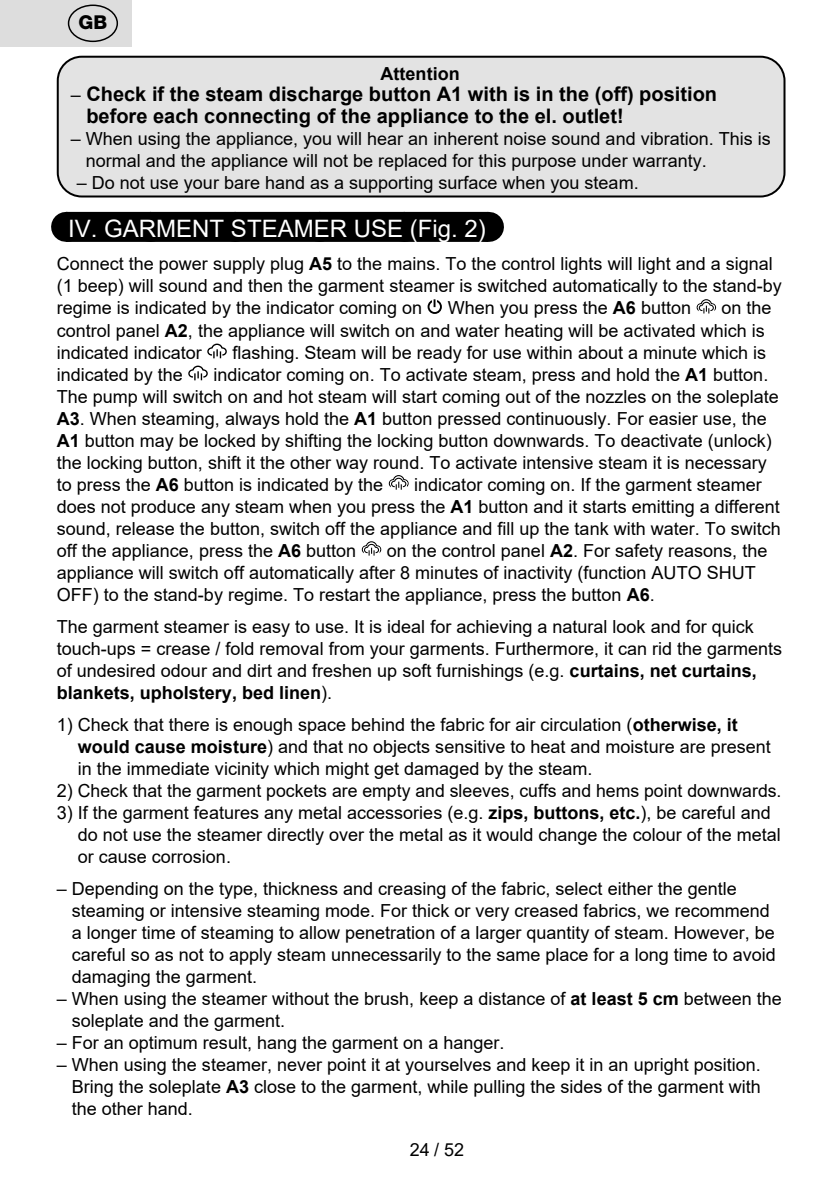
<style>
.page{position:relative;width:840px;height:1191px;background:#fff}
.page>*{position:absolute;margin:0;border:0;box-sizing:border-box;transform-origin:0 0}
.Grafický_nadpis_ETA{font:24px "Arial";color:#fff}
.Normální{font:700 20px/21.4px "Arial";color:#000}
.t1{font:800 19.2px "Helvetica Neue OT";color:#000}
.Normální-2{font:18px/22px "Arial";color:#000}
.Normální-3{font:700 18px "Arial";color:#000}
.s1{font-weight:400;font-size:18px}
.s2{font-weight:700}
</style>
<div class="page">
<div style="left:66px;top:212px;width:421px;height:30px;background:#000"></div>
<svg style="left:153px;top:241px;width:292px;height:1px"></svg>
<hr style="left:487px;top:212px;width:1px;height:30px;background:#000">
<div style="left:58px;top:57px;width:726px;height:139px;background:#e3e3e3;border-radius:24px"></div>
<div style="left:57px;top:56px;width:728px;height:141px;border:2px solid #000;border-radius:24px"></div>
<div style="left:427px;top:300px;width:14px;height:14px;border:2px solid #000;border-radius:50%"></div>
<svg style="left:432px;top:299px;width:4px;height:8px"></svg>
<div style="left:707px;top:303px;width:8px;height:9px;border:1px solid #000;border-radius:50%"></div>
<div style="left:696px;top:303px;width:8px;height:9px;border:1px solid #000;border-radius:50%"></div>
<div style="left:700px;top:299px;width:11px;height:12px;border:1px solid #000;border-radius:50%"></div>
<div style="left:701px;top:302px;width:9px;height:8px;border:1px solid #000;border-radius:50%"></div>
<svg style="left:697px;top:304px;width:17px;height:9px"></svg>
<div style="left:218px;top:347px;width:9px;height:8px;border:1px solid #000;border-radius:50%"></div>
<div style="left:207px;top:347px;width:9px;height:8px;border:1px solid #000;border-radius:50%"></div>
<div style="left:211px;top:343px;width:12px;height:12px;border:1px solid #000;border-radius:50%"></div>
<svg style="left:210px;top:348px;width:14px;height:10px"></svg>
<div style="left:199px;top:369px;width:9px;height:8px;border:1px solid #000;border-radius:50%"></div>
<div style="left:188px;top:369px;width:9px;height:8px;border:1px solid #000;border-radius:50%"></div>
<div style="left:192px;top:365px;width:12px;height:12px;border:1px solid #000;border-radius:50%"></div>
<svg style="left:191px;top:370px;width:14px;height:10px"></svg>
<div style="left:400px;top:479px;width:8px;height:9px;border:1px solid #000;border-radius:50%"></div>
<div style="left:388px;top:479px;width:9px;height:9px;border:1px solid #000;border-radius:50%"></div>
<svg style="left:393px;top:475px;width:11px;height:11px"></svg>
<div style="left:392px;top:475px;width:12px;height:12px;border:1px solid #000;border-radius:50%"></div>
<div style="left:394px;top:478px;width:9px;height:9px;border:1px solid #000;border-radius:50%"></div>
<svg style="left:389px;top:480px;width:18px;height:10px"></svg>
<div style="left:373px;top:545px;width:8px;height:9px;border:1px solid #000;border-radius:50%"></div>
<div style="left:361px;top:545px;width:9px;height:9px;border:1px solid #000;border-radius:50%"></div>
<div style="left:365px;top:541px;width:12px;height:12px;border:1px solid #000;border-radius:50%"></div>
<div style="left:367px;top:544px;width:9px;height:8px;border:1px solid #000;border-radius:50%"></div>
<svg style="left:362px;top:546px;width:18px;height:9px"></svg>
<div style="left:0;top:0;width:131px;height:47px;background:#ddd"></div>
<div style="left:68px;top:5px;width:50px;height:37px;border:1px solid #000;border-radius:50%"></div>
<p class="t1" style="left:78px;top:11px;width:30px">GB</p>
<p class="Normální-3" style="left:380px;top:61px;width:80px">Attention</p>
<p class="Normální" style="left:86px;top:84px;width:632px;text-indent:-16px"><span class="s1">–</span> Check if the steam discharge button A1 with is in the (off) position before each connecting of the appliance to the el. outlet!</p>
<p class="Normální-2" style="left:86px;top:127px;width:686px;text-indent:-15px">– When using the appliance, you will hear an inherent noise sound and vibration. This is normal and the appliance will not be replaced for this purpose under warranty.</p>
<p class="Normální-2" style="left:77px;top:171px;width:563px">– Do not use your bare hand as a supporting surface when you steam.</p>
<p class="Grafický_nadpis_ETA" style="left:68px;top:212px;width:419px">IV. GARMENT STEAMER USE (Fig. 2)</p>
<p class="Normální-2" style="left:57px;top:253px;width:726px">Connect the power supply plug <span class="s2">A5</span> to the mains. To the control lights will light and a signal (1 beep) will sound and then the garment steamer is switched automatically to the stand-by regime is indicated by the indicator coming on</p>
<p class="Normální-2" style="left:57px;top:297px;width:716px;text-indent:664px">on the control panel <span class="s2">A2</span>, the appliance will switch on and water heating will be activated which is indicated indicator</p>
<p class="Normální-2" style="left:447px;top:297px;width:245px">When you press the <span class="s2">A6</span> button</p>
<p class="Normální-2" style="left:232px;top:341px;width:535px">flashing. Steam will be ready for use within about a minute which is</p>
<p class="Normální-2" style="left:57px;top:363px;width:723px;text-indent:157px">indicator coming on. To activate steam, press and hold the <span class="s2">A1</span> button.<br>The pump will switch on and hot steam will start coming out of the nozzles on the soleplate <span class="s2">A3</span>. When steaming, always hold the <span class="s2">A1</span> button pressed continuously. For easier use, the <span class="s2">A1</span> button may be locked by shifting the locking button downwards. To deactivate (unlock) the locking button, shift it the other way round. To activate intensive steam it is necessary to press the <span class="s2">A6</span> button is indicated by the</p>
<p class="Normální-2" style="left:57px;top:363px;width:128px">indicated by the</p>
<p class="Normální-2" style="left:57px;top:473px;width:725px;text-indent:357px">indicator coming on. If the garment steamer does not produce any steam when you press the <span class="s2">A1</span> button and it starts emitting a different sound, release the button, switch off the appliance and fill up the tank with water. To switch off the appliance, press the <span class="s2">A6</span> button</p>
<p class="Normální-2" style="left:57px;top:539px;width:711px;text-indent:330px">on the control panel <span class="s2">A2</span>. For safety reasons, the appliance will switch off automatically after 8 minutes of inactivity (function AUTO SHUT<br>OFF) to the stand-by regime. To restart the appliance, press the button <span class="s2">A6</span>.</p>
<p class="Normální-2" style="left:57px;top:615px;width:726px">The garment steamer is easy to use. It is ideal for achieving a natural look and for quick touch-ups = crease / fold removal from your garments. Furthermore, it can rid the garments of undesired odour and dirt and freshen up soft furnishings (e.g. <span class="s2">curtains, net curtains, blankets, upholstery, bed linen</span>).</p>
<p class="Normální-2" style="left:78px;top:713px;width:694px;text-indent:-21px">1) Check that there is enough space behind the fabric for air circulation (<span class="s2">otherwise, it would cause moisture</span>) and that no objects sensitive to heat and moisture are present in the immediate vicinity which might get damaged by the steam.</p>
<p class="Normální-2" style="left:57px;top:779px;width:725px">2) Check that the garment pockets are empty and sleeves, cuffs and hems point downwards.</p>
<p class="Normální-2" style="left:78px;top:801px;width:704px;text-indent:-21px">3) If the garment features any metal accessories (e.g. <span class="s2">zips, buttons, etc.</span>), be careful and do not use the steamer directly over the metal as it would change the colour of the metal or cause corrosion.</p>
<p class="Normální-2" style="left:72px;top:877px;width:705px;text-indent:-15px">– Depending on the type, thickness and creasing of the fabric, select either the gentle steaming or intensive steaming mode. For thick or very creased fabrics, we recommend a longer time of steaming to allow penetration of a larger quantity of steam. However, be careful so as not to apply steam unnecessarily to the same place for a long time to avoid damaging the garment.</p>
<p class="Normální-2" style="left:72px;top:987px;width:711px;text-indent:-15px">– When using the steamer without the brush, keep a distance of <span class="s2">at least 5 cm</span> between the soleplate and the garment.</p>
<p class="Normální-2" style="left:57px;top:1031px;width:449px">– For an optimum result, hang the garment on a hanger.</p>
<p class="Normální-2" style="left:72px;top:1053px;width:690px;text-align:justify;text-indent:-15px">– When using the steamer, never point it at yourselves and keep it in an upright position.<br>Bring the soleplate <span class="s2">A3</span> close to the garment, while pulling the sides of the garment with the other hand.</p>
<p class="Normální-2" style="left:410px;top:1138px;width:56px">24 / 52</p>
</div>
